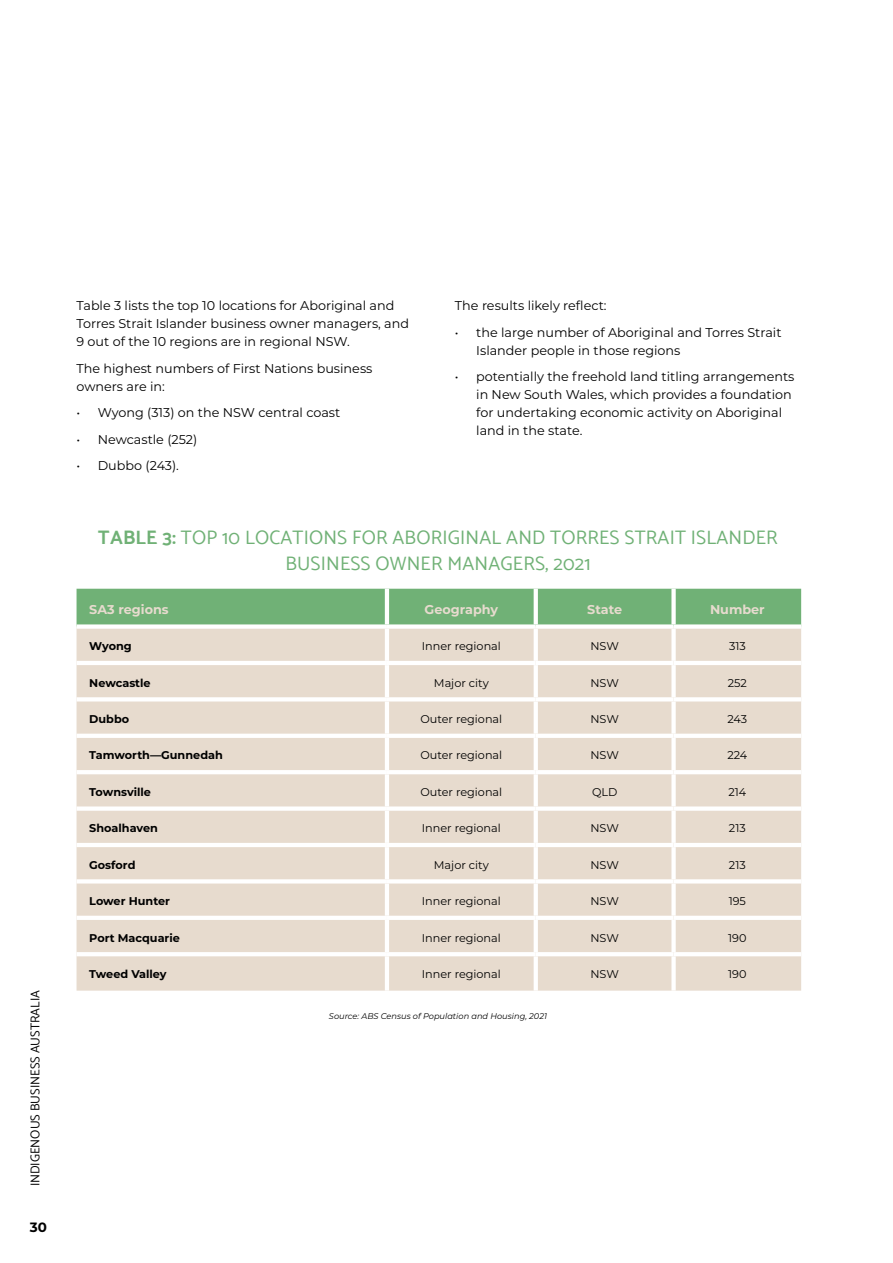
<style>
.page{position:relative;width:893px;height:1263px;background:#fff}
.page>*{position:absolute;margin:0;border:0;box-sizing:border-box;transform-origin:0 0}
.t1{font:19.5px/25.5px "Catamaran";letter-spacing:.01em;color:#70b176;text-align:center}
.t2{font:700 13.5px "Montserrat";color:#000}
.t3{font:12.75px/18px "Montserrat";color:#000}
.t4{font:700 12.75px "Montserrat";color:#e7dbce}
.t5{font:12.75px "Catamaran";color:#000}
.t6{font:11.25px "Montserrat";color:#000}
.t7{font:700 11.25px "Montserrat";color:#000}
.t8{font:italic 8.25px "Montserrat";color:#000}
.s1{font-weight:700}
</style>
<div class="page">
<div style="left:77px;top:589px;width:724px;height:35px;background:#70b176"></div>
<div style="left:77px;top:629px;width:724px;height:362px;background:#e7dbce"></div>
<hr style="left:385px;top:589px;width:4px;height:35px;background:#fff">
<svg style="left:534px;top:589px;width:4px;height:35px"></svg>
<div style="left:671px;top:589px;width:5px;height:35px;background:#fff"></div>
<hr style="left:385px;top:629px;width:4px;height:32px;background:#fff">
<hr style="left:534px;top:629px;width:4px;height:32px;background:#fff">
<div style="left:671px;top:629px;width:5px;height:32px;background:#fff"></div>
<hr style="left:77px;top:661px;width:310px;height:4px;background:#fff">
<hr style="left:387px;top:661px;width:149px;height:4px;background:#fff">
<hr style="left:385px;top:665px;width:4px;height:32px;background:#fff">
<hr style="left:536px;top:661px;width:138px;height:4px;background:#fff">
<hr style="left:534px;top:665px;width:4px;height:32px;background:#fff">
<hr style="left:674px;top:661px;width:127px;height:4px;background:#fff">
<div style="left:671px;top:665px;width:5px;height:32px;background:#fff"></div>
<svg style="left:77px;top:697px;width:310px;height:4px"></svg>
<svg style="left:387px;top:697px;width:149px;height:4px"></svg>
<hr style="left:385px;top:701px;width:4px;height:33px;background:#fff">
<svg style="left:536px;top:697px;width:138px;height:4px"></svg>
<hr style="left:534px;top:701px;width:4px;height:33px;background:#fff">
<svg style="left:674px;top:697px;width:127px;height:4px"></svg>
<div style="left:671px;top:701px;width:5px;height:33px;background:#fff"></div>
<hr style="left:77px;top:734px;width:310px;height:4px;background:#fff">
<hr style="left:387px;top:734px;width:149px;height:4px;background:#fff">
<hr style="left:385px;top:738px;width:4px;height:32px;background:#fff">
<hr style="left:536px;top:734px;width:138px;height:4px;background:#fff">
<hr style="left:534px;top:738px;width:4px;height:32px;background:#fff">
<hr style="left:674px;top:734px;width:127px;height:4px;background:#fff">
<div style="left:671px;top:738px;width:5px;height:32px;background:#fff"></div>
<hr style="left:77px;top:770px;width:310px;height:4px;background:#fff">
<hr style="left:387px;top:770px;width:149px;height:4px;background:#fff">
<hr style="left:385px;top:774px;width:4px;height:32px;background:#fff">
<hr style="left:536px;top:770px;width:138px;height:4px;background:#fff">
<hr style="left:534px;top:774px;width:4px;height:32px;background:#fff">
<hr style="left:674px;top:770px;width:127px;height:4px;background:#fff">
<div style="left:671px;top:774px;width:5px;height:32px;background:#fff"></div>
<div style="left:77px;top:806px;width:310px;height:5px;background:#fff"></div>
<div style="left:387px;top:806px;width:149px;height:5px;background:#fff"></div>
<hr style="left:385px;top:811px;width:4px;height:32px;background:#fff">
<div style="left:536px;top:806px;width:138px;height:5px;background:#fff"></div>
<hr style="left:534px;top:811px;width:4px;height:32px;background:#fff">
<div style="left:674px;top:806px;width:127px;height:5px;background:#fff"></div>
<div style="left:671px;top:811px;width:5px;height:32px;background:#fff"></div>
<hr style="left:77px;top:843px;width:310px;height:4px;background:#fff">
<hr style="left:387px;top:843px;width:149px;height:4px;background:#fff">
<hr style="left:385px;top:847px;width:4px;height:32px;background:#fff">
<hr style="left:536px;top:843px;width:138px;height:4px;background:#fff">
<hr style="left:534px;top:847px;width:4px;height:32px;background:#fff">
<hr style="left:674px;top:843px;width:127px;height:4px;background:#fff">
<div style="left:671px;top:847px;width:5px;height:32px;background:#fff"></div>
<svg style="left:77px;top:879px;width:310px;height:4px"></svg>
<svg style="left:387px;top:879px;width:149px;height:4px"></svg>
<hr style="left:385px;top:883px;width:4px;height:33px;background:#fff">
<svg style="left:536px;top:879px;width:138px;height:4px"></svg>
<hr style="left:534px;top:883px;width:4px;height:33px;background:#fff">
<svg style="left:674px;top:879px;width:127px;height:4px"></svg>
<div style="left:671px;top:883px;width:5px;height:33px;background:#fff"></div>
<hr style="left:77px;top:916px;width:310px;height:4px;background:#fff">
<hr style="left:387px;top:916px;width:149px;height:4px;background:#fff">
<hr style="left:385px;top:920px;width:4px;height:32px;background:#fff">
<hr style="left:536px;top:916px;width:138px;height:4px;background:#fff">
<hr style="left:534px;top:920px;width:4px;height:32px;background:#fff">
<hr style="left:674px;top:916px;width:127px;height:4px;background:#fff">
<div style="left:671px;top:920px;width:5px;height:32px;background:#fff"></div>
<hr style="left:77px;top:952px;width:310px;height:4px;background:#fff">
<hr style="left:387px;top:952px;width:149px;height:4px;background:#fff">
<hr style="left:385px;top:956px;width:4px;height:35px;background:#fff">
<hr style="left:536px;top:952px;width:138px;height:4px;background:#fff">
<hr style="left:534px;top:956px;width:4px;height:35px;background:#fff">
<hr style="left:674px;top:952px;width:127px;height:4px;background:#fff">
<div style="left:671px;top:956px;width:5px;height:35px;background:#fff"></div>
<p class="t5" style="left:28px;top:1186px;width:198px;rotate:-90deg">INDIGENOUS BUSINESS AUSTRALIA</p>
<p class="t2" style="left:30px;top:1218px;width:19px">30</p>
<p class="t3" style="left:77px;top:296px;width:334px">Table 3 lists the top 10 locations for Aboriginal and<br>Torres Strait Islander business owner managers, and<br>9 out of the 10 regions are in regional NSW.</p>
<p class="t3" style="left:77px;top:359px;width:297px">The highest numbers of First Nations business owners are in:</p>
<p class="t3" style="left:77px;top:403px;width:265px">• Wyong (313) on the NSW central coast</p>
<p class="t3" style="left:77px;top:430px;width:122px">• Newcastle (252)</p>
<p class="t3" style="left:77px;top:456px;width:104px">• Dubbo (243).</p>
<p class="t3" style="left:455px;top:296px;width:153px">The results likely reflect:</p>
<p class="t3" style="left:476px;top:323px;width:307px;text-indent:-21px">• the large number of Aboriginal and Torres Strait<br>Islander people in those regions</p>
<p class="t3" style="left:476px;top:367px;width:320px;text-indent:-21px">• potentially the freehold land titling arrangements in New South Wales, which provides a foundation for undertaking economic activity on Aboriginal land in the state.</p>
<h1 class="t1" style="left:98px;top:525px;width:681px"><span class="s1">TABLE 3:</span> TOP 10 LOCATIONS FOR ABORIGINAL AND TORRES STRAIT ISLANDER<br>BUSINESS OWNER MANAGERS, 2021</h1>
<p class="t4" style="left:89px;top:600px;width:81px">SA3 regions</p>
<p class="t4" style="left:425px;top:600px;width:75px">Geography</p>
<p class="t4" style="left:587px;top:600px;width:36px">State</p>
<p class="t4" style="left:710px;top:600px;width:56px">Number</p>
<p class="t7" style="left:89px;top:638px;width:44px">Wyong</p>
<p class="t6" style="left:422px;top:638px;width:81px">Inner regional</p>
<p class="t6" style="left:590px;top:638px;width:30px">NSW</p>
<p class="t6" style="left:729px;top:638px;width:18px">313</p>
<p class="t7" style="left:89px;top:674px;width:63px">Newcastle</p>
<p class="t6" style="left:434px;top:675px;width:56px">Major city</p>
<p class="t6" style="left:590px;top:675px;width:30px">NSW</p>
<p class="t6" style="left:728px;top:675px;width:21px">252</p>
<p class="t7" style="left:89px;top:711px;width:41px">Dubbo</p>
<p class="t6" style="left:420px;top:711px;width:83px">Outer regional</p>
<p class="t6" style="left:590px;top:711px;width:30px">NSW</p>
<p class="t6" style="left:727px;top:711px;width:21px">243</p>
<p class="t7" style="left:89px;top:747px;width:135px">Tamworth—Gunnedah</p>
<p class="t6" style="left:420px;top:748px;width:83px">Outer regional</p>
<p class="t6" style="left:590px;top:748px;width:30px">NSW</p>
<p class="t6" style="left:727px;top:748px;width:21px">224</p>
<p class="t7" style="left:89px;top:784px;width:63px">Townsville</p>
<p class="t6" style="left:420px;top:784px;width:83px">Outer regional</p>
<p class="t6" style="left:592px;top:784px;width:27px">QLD</p>
<p class="t6" style="left:728px;top:784px;width:19px">214</p>
<p class="t7" style="left:89px;top:820px;width:70px">Shoalhaven</p>
<p class="t6" style="left:422px;top:820px;width:81px">Inner regional</p>
<p class="t6" style="left:590px;top:820px;width:30px">NSW</p>
<p class="t6" style="left:729px;top:820px;width:18px">213</p>
<p class="t7" style="left:89px;top:856px;width:48px">Gosford</p>
<p class="t6" style="left:434px;top:857px;width:56px">Major city</p>
<p class="t6" style="left:590px;top:857px;width:30px">NSW</p>
<p class="t6" style="left:729px;top:857px;width:18px">213</p>
<p class="t7" style="left:89px;top:893px;width:82px">Lower Hunter</p>
<p class="t6" style="left:422px;top:893px;width:81px">Inner regional</p>
<p class="t6" style="left:590px;top:893px;width:30px">NSW</p>
<p class="t6" style="left:729px;top:893px;width:19px">195</p>
<p class="t7" style="left:89px;top:929px;width:92px">Port Macquarie</p>
<p class="t6" style="left:422px;top:930px;width:81px">Inner regional</p>
<p class="t6" style="left:590px;top:930px;width:30px">NSW</p>
<p class="t6" style="left:728px;top:930px;width:20px">190</p>
<p class="t7" style="left:89px;top:966px;width:79px">Tweed Valley</p>
<p class="t6" style="left:422px;top:966px;width:81px">Inner regional</p>
<p class="t6" style="left:590px;top:966px;width:30px">NSW</p>
<p class="t6" style="left:728px;top:966px;width:20px">190</p>
<p class="t8" style="left:329px;top:1010px;width:220px">Source: ABS Census of Population and Housing, 2021</p>
</div>
